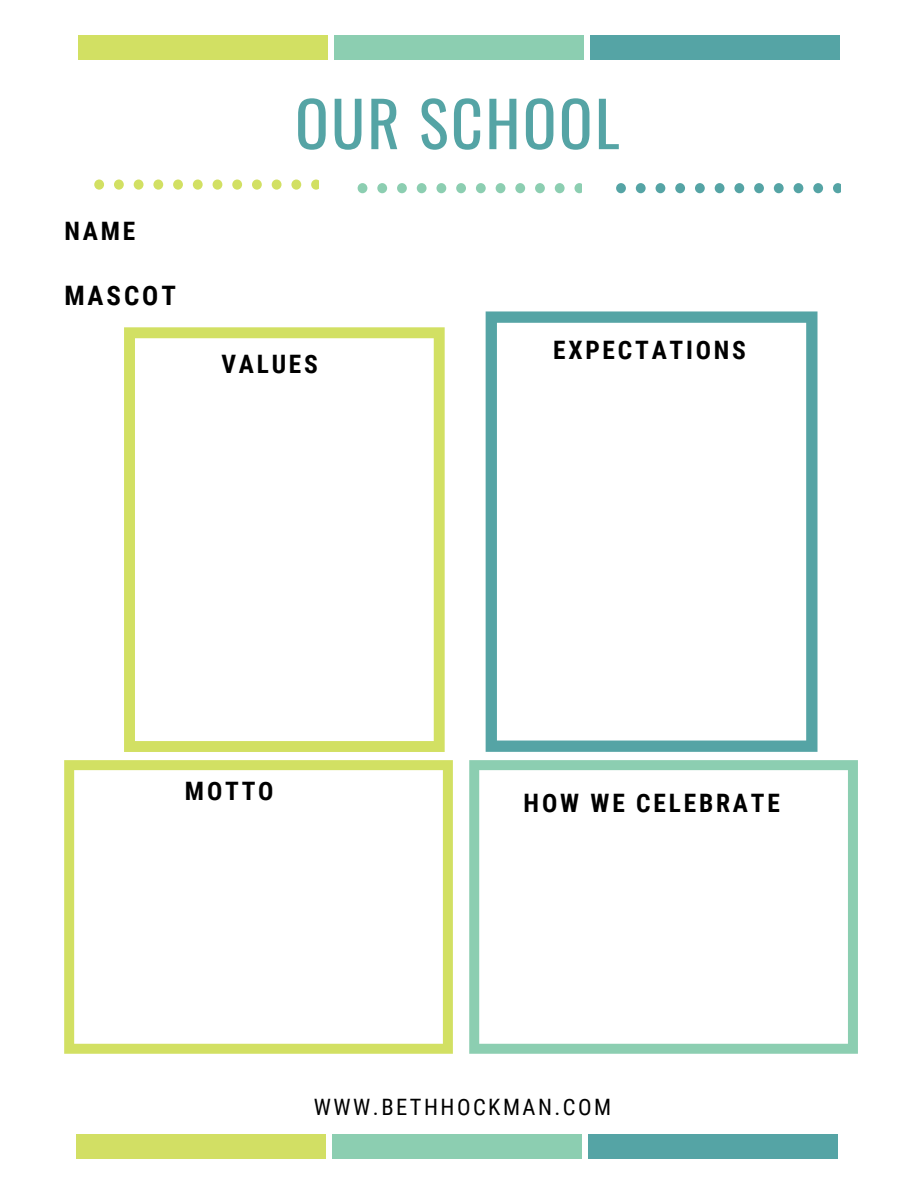
<style>
.page{position:relative;width:918px;height:1188px;background:#fff}
.page>*{position:absolute;margin:0;border:0;box-sizing:border-box;transform-origin:0 0}
.t1{font:62.25px "Oswald";letter-spacing:.04em;color:#55a4a5}
.t2{font:700 26.85px "Roboto Condensed";letter-spacing:.11em;color:#000}
.t3{font:700 25.35px "Roboto Condensed";letter-spacing:.11em;color:#000}
.t4{font:22.5px "Roboto Condensed";letter-spacing:.11em;color:#000}
</style>
<div class="page">
<div style="left:78px;top:36px;width:250px;height:24px;background:#d2e063"></div>
<div style="left:334px;top:36px;width:250px;height:24px;background:#8cceb1"></div>
<div style="left:590px;top:36px;width:250px;height:24px;background:#55a4a5"></div>
<div style="left:76px;top:1135px;width:250px;height:24px;background:#d2df64"></div>
<div style="left:332px;top:1135px;width:250px;height:24px;background:#8cceb1"></div>
<div style="left:588px;top:1135px;width:250px;height:24px;background:#55a4a5"></div>
<div style="left:114px;top:180px;width:10px;height:10px;background:#d2e063;border-radius:50%"></div>
<div style="left:134px;top:180px;width:10px;height:10px;background:#d2e063;border-radius:50%"></div>
<div style="left:94px;top:180px;width:10px;height:10px;background:#d2e063;border-radius:50%"></div>
<div style="left:173px;top:180px;width:10px;height:10px;background:#d2e063;border-radius:50%"></div>
<div style="left:193px;top:180px;width:10px;height:10px;background:#d2e063;border-radius:50%"></div>
<div style="left:153px;top:180px;width:10px;height:10px;background:#d2e063;border-radius:50%"></div>
<svg style="left:311px;top:180px;width:7px;height:10px"></svg>
<div style="left:291px;top:180px;width:10px;height:10px;background:#d2e063;border-radius:50%"></div>
<div style="left:232px;top:180px;width:10px;height:10px;background:#d2e063;border-radius:50%"></div>
<div style="left:252px;top:180px;width:10px;height:10px;background:#d2e063;border-radius:50%"></div>
<div style="left:213px;top:180px;width:9px;height:10px;background:#d2e063;border-radius:50%"></div>
<div style="left:272px;top:180px;width:10px;height:10px;background:#d2e063;border-radius:50%"></div>
<svg style="left:124px;top:328px;width:321px;height:424px"></svg>
<svg style="left:469px;top:760px;width:389px;height:294px"></svg>
<svg style="left:486px;top:312px;width:332px;height:440px"></svg>
<svg style="left:64px;top:760px;width:389px;height:294px"></svg>
<div style="left:377px;top:183px;width:10px;height:10px;background:#8cceb1;border-radius:50%"></div>
<div style="left:397px;top:183px;width:10px;height:10px;background:#8cceb1;border-radius:50%"></div>
<div style="left:358px;top:183px;width:9px;height:10px;background:#8cceb1;border-radius:50%"></div>
<div style="left:436px;top:183px;width:10px;height:10px;background:#8cceb1;border-radius:50%"></div>
<div style="left:456px;top:183px;width:10px;height:10px;background:#8cceb1;border-radius:50%"></div>
<div style="left:417px;top:183px;width:10px;height:10px;background:#8cceb1;border-radius:50%"></div>
<svg style="left:575px;top:183px;width:7px;height:10px"></svg>
<div style="left:555px;top:183px;width:10px;height:10px;background:#8cceb1;border-radius:50%"></div>
<div style="left:496px;top:183px;width:9px;height:10px;background:#8cceb1;border-radius:50%"></div>
<div style="left:515px;top:183px;width:10px;height:10px;background:#8cceb1;border-radius:50%"></div>
<div style="left:476px;top:183px;width:10px;height:10px;background:#8cceb1;border-radius:50%"></div>
<div style="left:535px;top:183px;width:10px;height:10px;background:#8cceb1;border-radius:50%"></div>
<div style="left:636px;top:183px;width:10px;height:10px;background:#55a4a5;border-radius:50%"></div>
<div style="left:656px;top:183px;width:9px;height:10px;background:#55a4a5;border-radius:50%"></div>
<div style="left:616px;top:183px;width:10px;height:10px;background:#55a4a5;border-radius:50%"></div>
<div style="left:695px;top:183px;width:10px;height:10px;background:#55a4a5;border-radius:50%"></div>
<div style="left:715px;top:183px;width:10px;height:10px;background:#55a4a5;border-radius:50%"></div>
<div style="left:675px;top:183px;width:10px;height:10px;background:#55a4a5;border-radius:50%"></div>
<svg style="left:833px;top:183px;width:7px;height:10px"></svg>
<div style="left:813px;top:183px;width:10px;height:10px;background:#55a4a5;border-radius:50%"></div>
<div style="left:754px;top:183px;width:10px;height:10px;background:#55a4a5;border-radius:50%"></div>
<div style="left:774px;top:183px;width:10px;height:10px;background:#55a4a5;border-radius:50%"></div>
<div style="left:734px;top:183px;width:10px;height:10px;background:#55a4a5;border-radius:50%"></div>
<div style="left:794px;top:183px;width:9px;height:10px;background:#55a4a5;border-radius:50%"></div>
<p class="t3" style="left:64px;top:217px;width:72px">NAME</p>
<p class="t2" style="left:64px;top:280px;width:113px">MASCOT</p>
<h1 class="t1" style="left:295px;top:75px;width:326px">OUR SCHOOL</h1>
<p class="t3" style="left:221px;top:349px;width:98px">VALUES</p>
<p class="t3" style="left:553px;top:335px;width:194px">EXPECTATIONS</p>
<p class="t3" style="left:185px;top:776px;width:90px">MOTTO</p>
<p class="t3" style="left:524px;top:788px;width:258px">HOW WE CELEBRATE</p>
<p class="t4" style="left:314px;top:1094px;width:299px">WWW.BETHHOCKMAN.COM</p>
</div>
